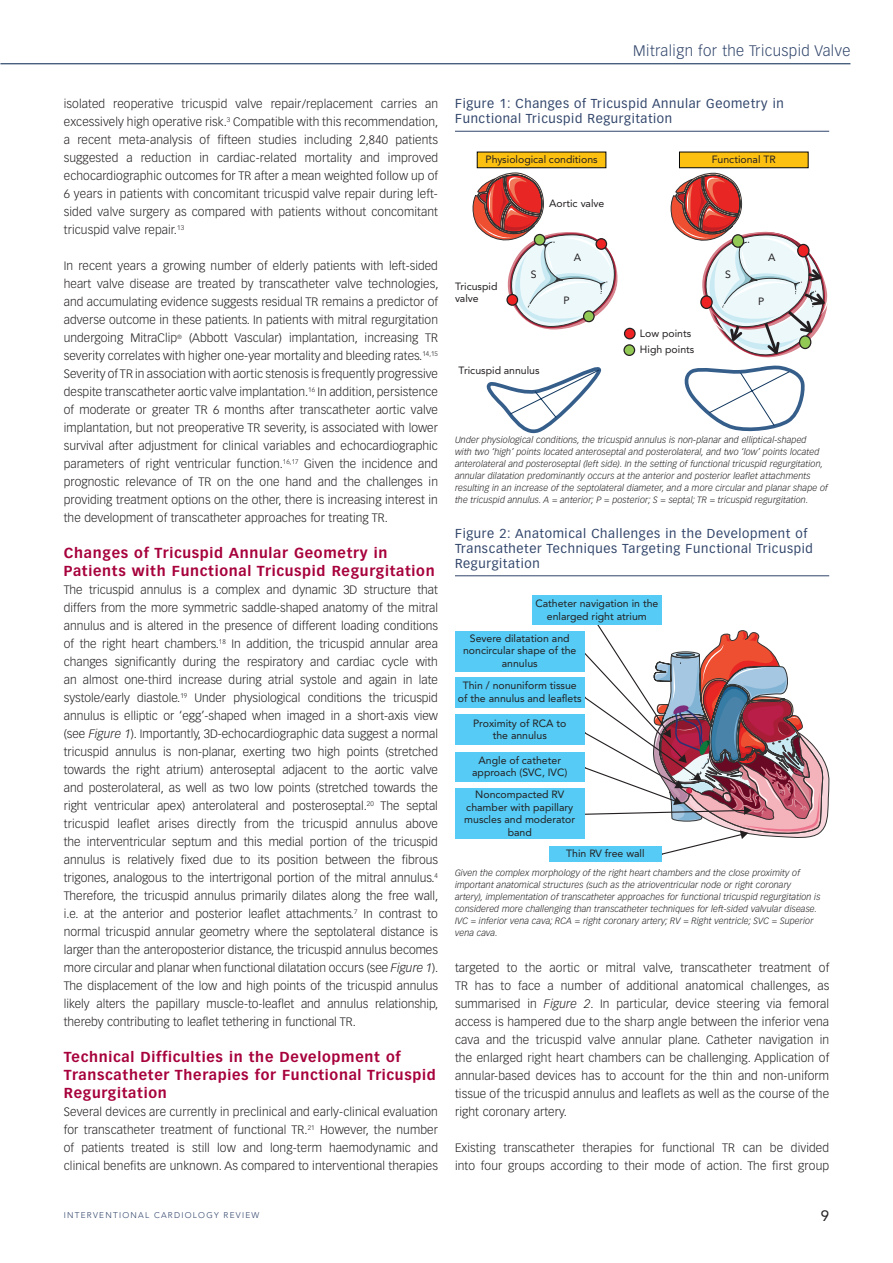
<style>
.page{position:relative;width:893px;height:1263px;background:#fff}
.page>*{position:absolute;margin:0;border:0;box-sizing:border-box;transform-origin:0 0}
.t1{font:300 15px "Vectora LT Std";letter-spacing:.03em;color:#30446a}
.t2{font:15px "Avenir LT Std";color:#231f20}
.t3{font:700 14.25px/18px "Vectora LT Std";letter-spacing:.05em;color:#a7023c}
.t4{font:12.75px/15px "Vectora LT Std";letter-spacing:.05em;color:#30446a}
.t5{font:300 12px/18px "Vectora LT Std";letter-spacing:.01em;color:#231f20;text-align:justify}
.t6{font:10.5px/12.6px "Avenir LT Std";color:#231f20;text-align:center}
.t7{font:italic 300 9px/12px "Vectora LT Std";letter-spacing:.01em;color:#231f20}
.t8{font:300 8.25px "Avenir LT Std";letter-spacing:.15em;color:#30446a}
.s1{font-style:italic}
</style>
<div class="page">
<hr style="left:0;top:64px;width:850px;height:1px;background:#00214c">
<hr style="left:455px;top:131px;width:374px;height:1px;background:#30446a">
<div style="left:477px;top:152px;width:129px;height:16px;background:#fcc011"></div>
<div style="left:679px;top:152px;width:129px;height:16px;background:#fcc011"></div>
<svg style="left:472px;top:172px;width:356px;height:261px"></svg>
<hr style="left:455px;top:575px;width:374px;height:1px;background:#30446a">
<svg style="left:583px;top:625px;width:246px;height:230px"></svg>
<div style="left:532px;top:595px;width:130px;height:30px;background:#55cbf5"></div>
<div style="left:455px;top:631px;width:130px;height:40px;background:#55cbf5"></div>
<div style="left:455px;top:677px;width:130px;height:30px;background:#55cbf5"></div>
<div style="left:455px;top:715px;width:130px;height:30px;background:#55cbf5"></div>
<div style="left:455px;top:752px;width:130px;height:29px;background:#55cbf5"></div>
<div style="left:549px;top:846px;width:113px;height:16px;background:#55cbf5"></div>
<div style="left:455px;top:789px;width:130px;height:50px;background:#55cbf5"></div>
<p class="t5" style="left:64px;top:95px;width:376px">isolated reoperative tricuspid valve repair/replacement carries an excessively high operative risk.<sup>3</sup> Compatible with this recommendation, a recent meta-analysis of fifteen studies including 2,840 patients suggested a reduction in cardiac-related mortality and improved echocardiographic outcomes for TR after a mean weighted follow up of 6 years in patients with concomitant tricuspid valve repair during left&shy;sided valve surgery as compared with patients without concomitant tricuspid valve repair.<sup>13</sup></p>
<p class="t5" style="left:64px;top:257px;width:376px">In recent years a growing number of elderly patients with left-sided heart valve disease are treated by transcatheter valve technologies, and accumulating evidence suggests residual TR remains a predictor of adverse outcome in these patients. In patients with mitral regurgitation undergoing MitraClip<sup>®</sup> (Abbott Vascular) implantation, increasing TR severity correlates with higher one-year mortality and bleeding rates.<sup>14,15<br></sup>Severity of TR in association with aortic stenosis is frequently progressive despite transcatheter aortic valve implantation.<sup>16</sup> In addition, persistence of moderate or greater TR 6 months after transcatheter aortic valve implantation, but not preoperative TR severity, is associated with lower survival after adjustment for clinical variables and echocardiographic parameters of right ventricular function.<sup>16,17</sup> Given the incidence and prognostic relevance of TR on the one hand and the challenges in providing treatment options on the other, there is increasing interest in the development of transcatheter approaches for treating TR.</p>
<p class="t3" style="left:64px;top:544px;width:372px">Changes of Tricuspid Annular Geometry in<br>Patients with Functional Tricuspid Regurgitation</p>
<p class="t5" style="left:64px;top:581px;width:376px">The tricuspid annulus is a complex and dynamic 3D structure that differs from the more symmetric saddle-shaped anatomy of the mitral annulus and is altered in the presence of different loading conditions of the right heart chambers.<sup>18</sup> In addition, the tricuspid annular area changes significantly during the respiratory and cardiac cycle with an almost one-third increase during atrial systole and again in late systole/early diastole.<sup>19</sup> Under physiological conditions the tricuspid annulus is elliptic or ‘egg’-shaped when imaged in a short-axis view (see <span class="s1">Figure 1</span>). Importantly, 3D-echocardiographic data suggest a normal tricuspid annulus is non-planar, exerting two high points (stretched towards the right atrium) anteroseptal adjacent to the aortic valve and posterolateral, as well as two low points (stretched towards the right ventricular apex) anterolateral and posteroseptal.<sup>20</sup> The septal tricuspid leaflet arises directly from the tricuspid annulus above the interventricular septum and this medial portion of the tricuspid annulus is relatively fixed due to its position between the fibrous trigones, analogous to the intertrigonal portion of the mitral annulus.<sup>4<br></sup>Therefore, the tricuspid annulus primarily dilates along the free wall, i.e. at the anterior and posterior leaflet attachments.<sup>7</sup> In contrast to normal tricuspid annular geometry where the septolateral distance is larger than the anteroposterior distance, the tricuspid annulus becomes more circular and planar when functional dilatation occurs (see <span class="s1">Figure 1</span>).<br>The displacement of the low and high points of the tricuspid annulus likely alters the papillary muscle-to-leaflet and annulus relationship, thereby contributing to leaflet tethering in functional TR.</p>
<p class="t3" style="left:64px;top:1048px;width:373px">Technical Difficulties in the Development of<br>Transcatheter Therapies for Functional Tricuspid<br>Regurgitation</p>
<p class="t5" style="left:64px;top:1103px;width:376px">Several devices are currently in preclinical and early-clinical evaluation for transcatheter treatment of functional TR.<sup>21</sup> However, the number of patients treated is still low and long-term haemodynamic and clinical benefits are unknown. As compared to interventional therapies</p>
<p class="t8" style="left:64px;top:1210px;width:197px">INTERVENTIONAL CARDIOLOGY REVIEW</p>
<p class="t1" style="left:633px;top:42px;width:219px">Mitralign for the Tricuspid Valve</p>
<p class="t4" style="left:455px;top:96px;width:330px">Figure 1: Changes of Tricuspid Annular Geometry in<br>Functional Tricuspid Regurgitation</p>
<p class="t6" style="left:485px;top:153px;width:114px">Physiological conditions</p>
<p class="t6" style="left:712px;top:153px;width:66px">Functional TR</p>
<p class="t6" style="left:455px;top:280px;width:44px;text-align:left">Tricuspid valve</p>
<p class="t6" style="left:549px;top:197px;width:57px">Aortic valve</p>
<p class="t6" style="left:531px;top:268px;width:7px">S</p>
<p class="t6" style="left:574px;top:251px;width:9px">A</p>
<p class="t6" style="left:564px;top:295px;width:8px">P</p>
<p class="t6" style="left:459px;top:364px;width:82px">Tricuspid annulus</p>
<p class="t6" style="left:640px;top:325px;width:56px;line-height:16.5px;text-align:left">Low points<br>High points</p>
<p class="t6" style="left:725px;top:268px;width:7px">S</p>
<p class="t6" style="left:768px;top:251px;width:9px">A</p>
<p class="t6" style="left:774px;top:256px;width:9px">A</p>
<p class="t6" style="left:758px;top:295px;width:8px">P</p>
<p class="t7" style="left:455px;top:433px;width:374px">Under physiological conditions, the tricuspid annulus is non-planar and elliptical-shaped<br>with two ‘high’ points located anteroseptal and posterolateral, and two ‘low’ points located anterolateral and posteroseptal (left side). In the setting of functional tricuspid regurgitation, annular dilatation predominantly occurs at the anterior and posterior leaflet attachments resulting in an increase of the septolateral diameter, and a more circular and planar shape of the tricuspid annulus. A = anterior; P = posterior; S = septal; TR = tricuspid regurgitation.</p>
<p class="t4" style="left:455px;top:526px;width:359px">Figure 2: Anatomical Challenges in the Development of<br>Transcatheter Techniques Targeting Functional Tricuspid<br>Regurgitation</p>
<p class="t6" style="left:535px;top:597px;width:124px">Catheter navigation in the enlarged right atrium</p>
<p class="t6" style="left:463px;top:632px;width:115px">Severe dilatation and noncircular shape of the annulus</p>
<p class="t6" style="left:458px;top:679px;width:125px">Thin / nonuniform tissue of the annulus and leaflets</p>
<p class="t6" style="left:473px;top:717px;width:95px">Proximity of RCA to the annulus</p>
<p class="t6" style="left:472px;top:754px;width:97px">Angle of catheter approach (SVC, IVC)</p>
<p class="t6" style="left:464px;top:788px;width:112px">Noncompacted RV chamber with papillary muscles and moderator band</p>
<p class="t7" style="left:455px;top:866px;width:367px">Given the complex morphology of the right heart chambers and the close proximity of important anatomical structures (such as the atrioventricular node or right coronary artery), implementation of transcatheter approaches for functional tricuspid regurgitation is considered more challenging than transcatheter techniques for left-sided valvular disease.<br>IVC = inferior vena cava; RCA = right coronary artery; RV = Right ventricle; SVC = Superior vena cava.</p>
<p class="t6" style="left:566px;top:847px;width:80px">Thin RV free wall</p>
<p class="t5" style="left:455px;top:959px;width:376px">targeted to the aortic or mitral valve, transcatheter treatment of TR has to face a number of additional anatomical challenges, as summarised in <span class="s1">Figure 2</span>. In particular, device steering via femoral access is hampered due to the sharp angle between the inferior vena cava and the tricuspid valve annular plane. Catheter navigation in the enlarged right heart chambers can be challenging. Application of annular-based devices has to account for the thin and non-uniform tissue of the tricuspid annulus and leaflets as well as the course of the right coronary artery.</p>
<p class="t5" style="left:455px;top:1139px;width:376px">Existing transcatheter therapies for functional TR can be divided into four groups according to their mode of action. The first group</p>
<p class="t2" style="left:821px;top:1207px;width:10px">9</p>
</div>
